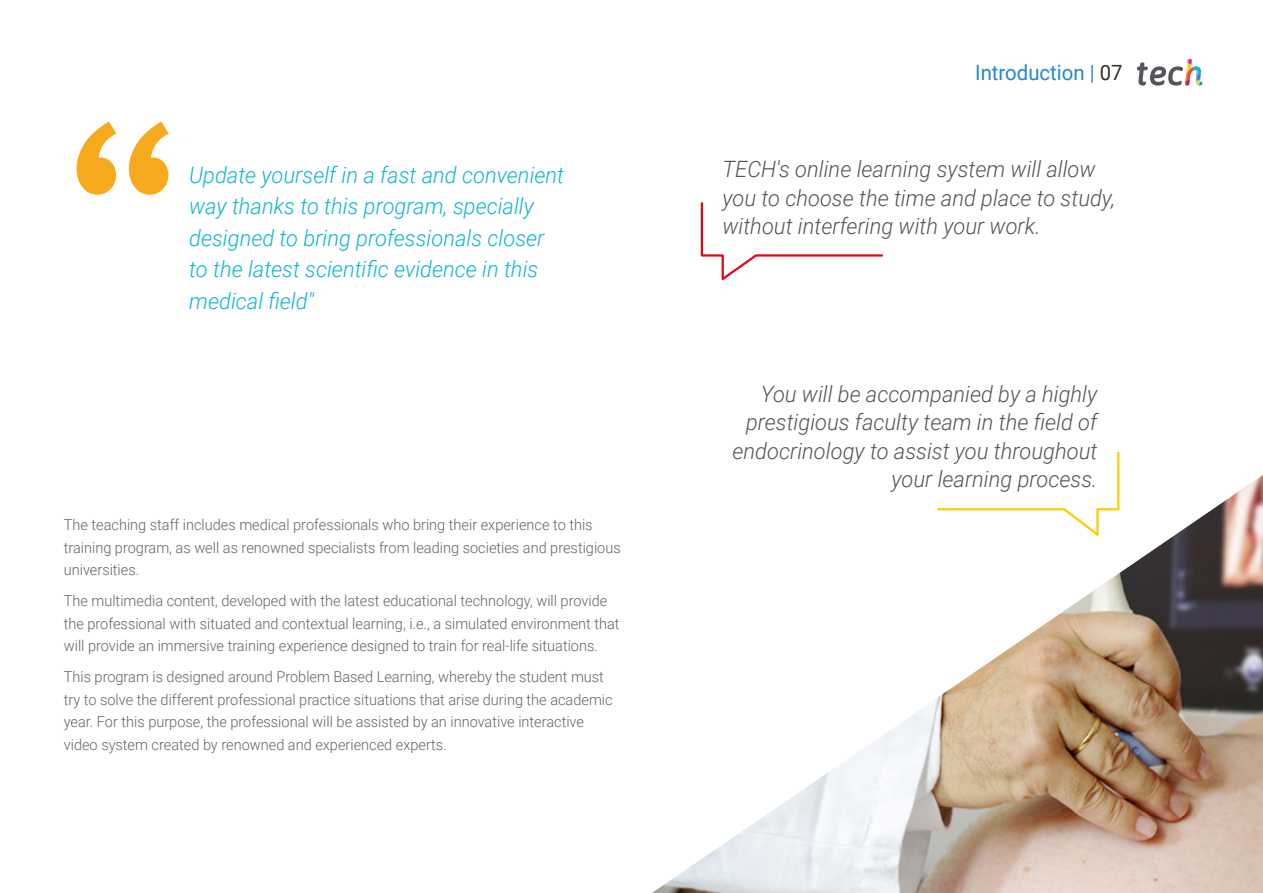
<style>
.page{position:relative;width:1263px;height:893px;background:#fff}
.page>*{position:absolute;margin:0;border:0;box-sizing:border-box;transform-origin:0 0}
.t1{font:italic 300 22.5px/28.5px "Roboto";color:#52555b}
.t2{font:italic 300 22.5px/31.5px "Roboto";color:#0fb6cf}
.t3{font:21px "Roboto";color:#2488c9}
.t4{font:300 15px/22.5px "Roboto";color:#61646a}
.s1{color:#312e20}
</style>
<div class="page">
<svg style="left:77px;top:122px;width:92px;height:73px"></svg>
<img style="left:652px;top:475px;width:611px;height:418px">
<svg style="left:700px;top:202px;width:183px;height:78px"></svg>
<svg style="left:1137px;top:59px;width:65px;height:27px"></svg>
<svg style="left:935px;top:451px;width:185px;height:88px"></svg>
<h2 class="t3" style="left:975px;top:57px;width:149px">Introduction | <span class="s1">07</span></h2>
<h1 class="t2" style="left:189px;top:158px;width:376px">Update yourself in a fast and convenient way thanks to this program, specially designed to bring professionals closer to the latest scientific evidence in this medical field"</h1>
<h1 class="t1" style="left:722px;top:154px;width:394px">TECH's online learning system will allow you to choose the time and place to study, without interfering with your work.</h1>
<p class="t4" style="left:64px;top:513px;width:558px">The teaching staff includes medical professionals who bring their experience to this training program, as well as renowned specialists from leading societies and prestigious universities.</p>
<p class="t4" style="left:64px;top:589px;width:557px">The multimedia content, developed with the latest educational technology, will provide the professional with situated and contextual learning, i.e., a simulated environment that will provide an immersive training experience designed to train for real-life situations.</p>
<p class="t4" style="left:64px;top:665px;width:550px">This program is designed around Problem Based Learning, whereby the student must try to solve the different professional practice situations that arise during the academic year. For this purpose, the professional will be assisted by an innovative interactive video system created by renowned and experienced experts.</p>
<h1 class="t1" style="left:732px;top:379px;width:366px;text-align:right">You will be accompanied by a highly prestigious faculty team in the field of endocrinology to assist you throughout your learning process.</h1>
</div>
